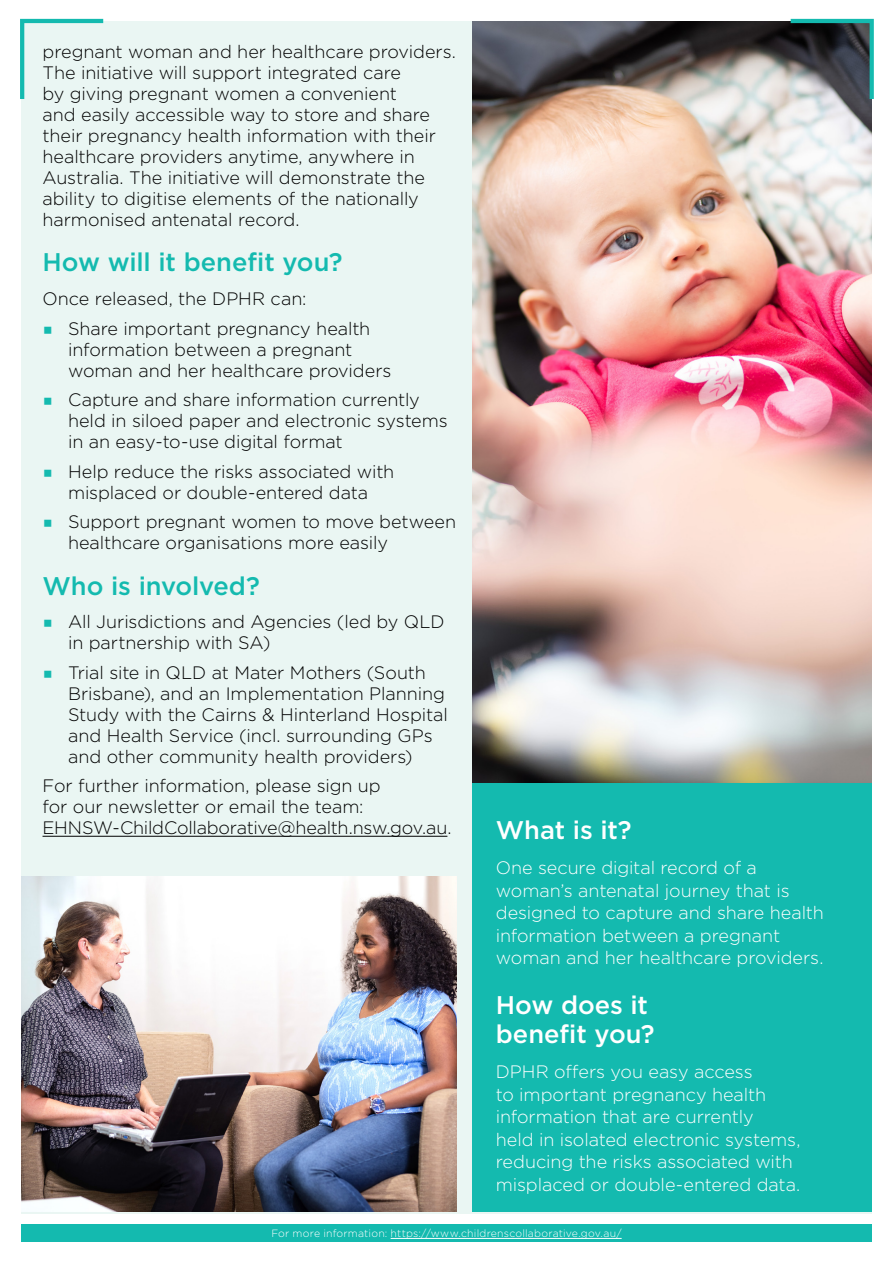
<style>
.page{position:relative;width:893px;height:1263px;background:#fff}
.page>*{position:absolute;margin:0;border:0;box-sizing:border-box;transform-origin:0 0}
.Sub_titles{font:500 25.5px "Gotham";letter-spacing:-.005em;color:#14baaf}
.Sub_titles-2{font:500 25.5px/28.5px "Gotham";color:#fff}
.BodyCopy_Gotham_12_1{font:300 18px/21px "Gotham";letter-spacing:-.005em;color:#000}
.BodyCopy_Gotham_12_1-2{font:300 18px/22.5px "Gotham";letter-spacing:-.005em;color:#fff}
.Notes{font:300 10.5px "Gotham";letter-spacing:.015em;color:#fff}
.s1{font-family:"Montserrat";font-weight:700;color:#14baaf}
</style>
<div class="page">
<div style="left:21px;top:21px;width:851px;height:1193px;background:#eaf6f3"></div>
<svg style="left:20px;top:18px;width:84px;height:81px"></svg>
<div style="left:22px;top:1224px;width:850px;height:18px;background:#14baaf"></div>
<hr style="left:43px;top:836px;width:404px;height:1px;background:#000">
<div style="left:472px;top:782px;width:400px;height:430px;background:#14baaf"></div>
<img style="left:21px;top:876px;width:435px;height:336px">
<hr style="left:391px;top:1238px;width:231px;height:1px;background:#fff">
<img style="left:472px;top:21px;width:400px;height:761px">
<svg style="left:786px;top:18px;width:88px;height:85px;background:#4f5f62"></svg>
<p class="BodyCopy_Gotham_12_1" style="left:43px;top:40px;width:415px">pregnant woman and her healthcare providers.<br>The initiative will support integrated care<br>by giving pregnant women a convenient<br>and easily accessible way to store and share their pregnancy health information with their healthcare providers anytime, anywhere in Australia. The initiative will demonstrate the ability to digitise elements of the nationally harmonised antenatal record.</p>
<p class="Sub_titles" style="left:43px;top:246px;width:302px">How will it benefit you?</p>
<p class="BodyCopy_Gotham_12_1" style="left:43px;top:288px;width:265px">Once released, the DPHR can:</p>
<p class="BodyCopy_Gotham_12_1" style="left:68px;top:317px;width:325px;text-indent:-26px"><span class="s1">■</span> Share important pregnancy health information between a pregnant woman and her healthcare providers</p>
<p class="BodyCopy_Gotham_12_1" style="left:68px;top:389px;width:381px;text-indent:-26px"><span class="s1">■</span> Capture and share information currently held in siloed paper and electronic systems in an easy-to-use digital format</p>
<p class="BodyCopy_Gotham_12_1" style="left:43px;top:460px;width:353px;text-align:center"><span class="s1">■</span> Help reduce the risks associated with misplaced or double-entered data</p>
<p class="BodyCopy_Gotham_12_1" style="left:68px;top:511px;width:390px;text-indent:-26px"><span class="s1">■</span> Support pregnant women to move between healthcare organisations more easily</p>
<p class="Sub_titles" style="left:43px;top:569px;width:219px">Who is involved?</p>
<p class="BodyCopy_Gotham_12_1" style="left:68px;top:611px;width:378px;text-indent:-26px"><span class="s1">■</span> All Jurisdictions and Agencies (led by QLD in partnership with SA)</p>
<p class="BodyCopy_Gotham_12_1" style="left:68px;top:661px;width:381px;text-indent:-26px"><span class="s1">■</span> Trial site in QLD at Mater Mothers (South Brisbane), and an Implementation Planning Study with the Cairns &amp; Hinterland Hospital and Health Service (incl. surrounding GPs and other community health providers)</p>
<p class="BodyCopy_Gotham_12_1" style="left:43px;top:775px;width:411px">For further information, please sign up<br>for our newsletter or email the team:<br>EHNSW-ChildCollaborative@health.nsw.gov.au.</p>
<p class="Sub_titles-2" style="left:496px;top:815px;width:137px">What is it?</p>
<p class="BodyCopy_Gotham_12_1-2" style="left:496px;top:856px;width:330px">One secure digital record of a woman’s antenatal journey that is designed to capture and share health information between a pregnant woman and her healthcare providers.</p>
<p class="Sub_titles-2" style="left:496px;top:991px;width:160px">How does it benefit you?</p>
<p class="BodyCopy_Gotham_12_1-2" style="left:496px;top:1060px;width:306px">DPHR offers you easy access<br>to important pregnancy health information that are currently<br>held in isolated electronic systems, reducing the risks associated with misplaced or double-entered data.</p>
<p class="Notes" style="left:271px;top:1227px;width:352px">For more information: https://www.childrenscollaborative.gov.au/</p>
</div>
